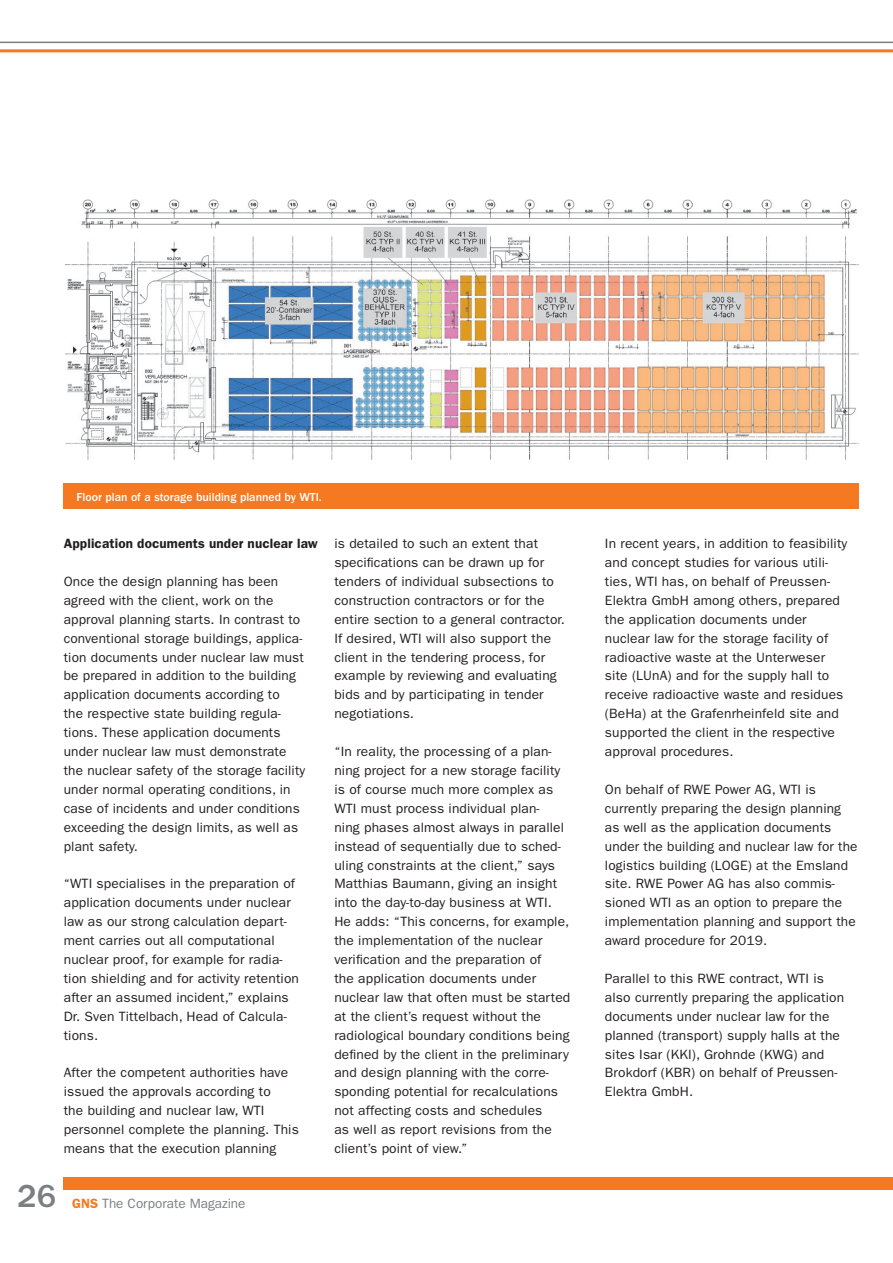
<style>
.page{position:relative;width:893px;height:1263px;background:#fff}
.page>*{position:absolute;margin:0;border:0;box-sizing:border-box;transform-origin:0 0}
.t1{font:500 33px "Franklin Gothic";color:#7c7e81}
.t2{font:13.5px/18.9px "Franklin Gothic";letter-spacing:.01em;color:#231f20}
.t3{font:600 13.5px "Franklin Gothic";letter-spacing:.01em;color:#231f20}
.t4{font:13.5px "Franklin Gothic";color:#7c7e81}
.t5{font:500 12px "Franklin Gothic";color:#fff}
.s1{font-weight:600;color:#f47921}
</style>
<div class="page">
<div style="left:64px;top:1177px;width:829px;height:13px;background:#f47921"></div>
<hr style="left:0;top:42px;width:893px;height:1px;background:#7c7e81">
<hr style="left:0;top:49px;width:893px;height:3px;background:#f47921">
<div style="left:64px;top:483px;width:795px;height:26px;background:#f47921"></div>
<img style="left:66px;top:199px;width:793px;height:260px">
<p class="t5" style="left:77px;top:490px;width:247px">Floor plan of a storage building planned by WTI.</p>
<p class="t3" style="left:64px;top:535px;width:255px">Application documents under nuclear law</p>
<p class="t2" style="left:64px;top:572px;width:243px">Once the design planning has been agreed with the client, work on the approval planning starts. In contrast to conventional storage buildings, applica&shy;tion documents under nuclear law must be prepared in addition to the building application documents according to<br>the respective state building regula&shy;tions. These application documents under nuclear law must demonstrate the nuclear safety of the storage facility under normal operating conditions, in case of incidents and under conditions exceeding the design limits, as well as plant safety.</p>
<p class="t2" style="left:64px;top:874px;width:237px">“WTI specialises in the preparation of application documents under nuclear law as our strong calculation depart&shy;ment carries out all computational nuclear proof, for example for radia&shy;tion shielding and for activity retention after an assumed incident,” explains Dr. Sven Tittelbach, Head of Calcula&shy;tions.</p>
<p class="t2" style="left:64px;top:1063px;width:237px">After the competent authorities have issued the approvals according to<br>the building and nuclear law, WTI personnel complete the planning. This means that the execution planning</p>
<h1 class="t1" style="left:17px;top:1178px;width:40px">26</h1>
<p class="t4" style="left:72px;top:1195px;width:175px"><span class="s1">GNS</span> The Corporate Magazine</p>
<p class="t2" style="left:334px;top:534px;width:232px">is detailed to such an extent that specifications can be drawn up for tenders of individual subsections to construction contractors or for the entire section to a general contractor.<br>If desired, WTI will also support the client in the tendering process, for example by reviewing and evaluating bids and by participating in tender negotiations.</p>
<p class="t2" style="left:334px;top:742px;width:237px">“In reality, the processing of a plan&shy;ning project for a new storage facility is of course much more complex as WTI must process individual plan-<br>ning phases almost always in parallel instead of sequentially due to sched&shy;uling constraints at the client,” says Matthias Baumann, giving an insight into the day-to-day business at WTI.<br>He adds: “This concerns, for example, the implementation of the nuclear verification and the preparation of<br>the application documents under nuclear law that often must be started at the client’s request without the radiological boundary conditions being defined by the client in the preliminary and design planning with the corre&shy;sponding potential for recalculations not affecting costs and schedules<br>as well as report revisions from the client’s point of view.”</p>
<p class="t2" style="left:605px;top:534px;width:244px">In recent years, in addition to feasibility and concept studies for various utili&shy;ties, WTI has, on behalf of Preussen-Elektra GmbH among others, prepared the application documents under nuclear law for the storage facility of radioactive waste at the Unterweser site (LUnA) and for the supply hall to receive radioactive waste and residues (BeHa) at the Grafenrheinfeld site and supported the client in the respective approval procedures.</p>
<p class="t2" style="left:605px;top:780px;width:254px">On behalf of RWE Power AG, WTI is currently preparing the design planning as well as the application documents under the building and nuclear law for the logistics building (LOGE) at the Emsland site. RWE Power AG has also commis&shy;sioned WTI as an option to prepare the implementation planning and support the award procedure for 2019.</p>
<p class="t2" style="left:605px;top:969px;width:241px">Parallel to this RWE contract, WTI is also currently preparing the application documents under nuclear law for the planned (transport) supply halls at the sites Isar (KKI), Grohnde (KWG) and Brokdorf (KBR) on behalf of Preussen-Elektra GmbH.</p>
</div>
